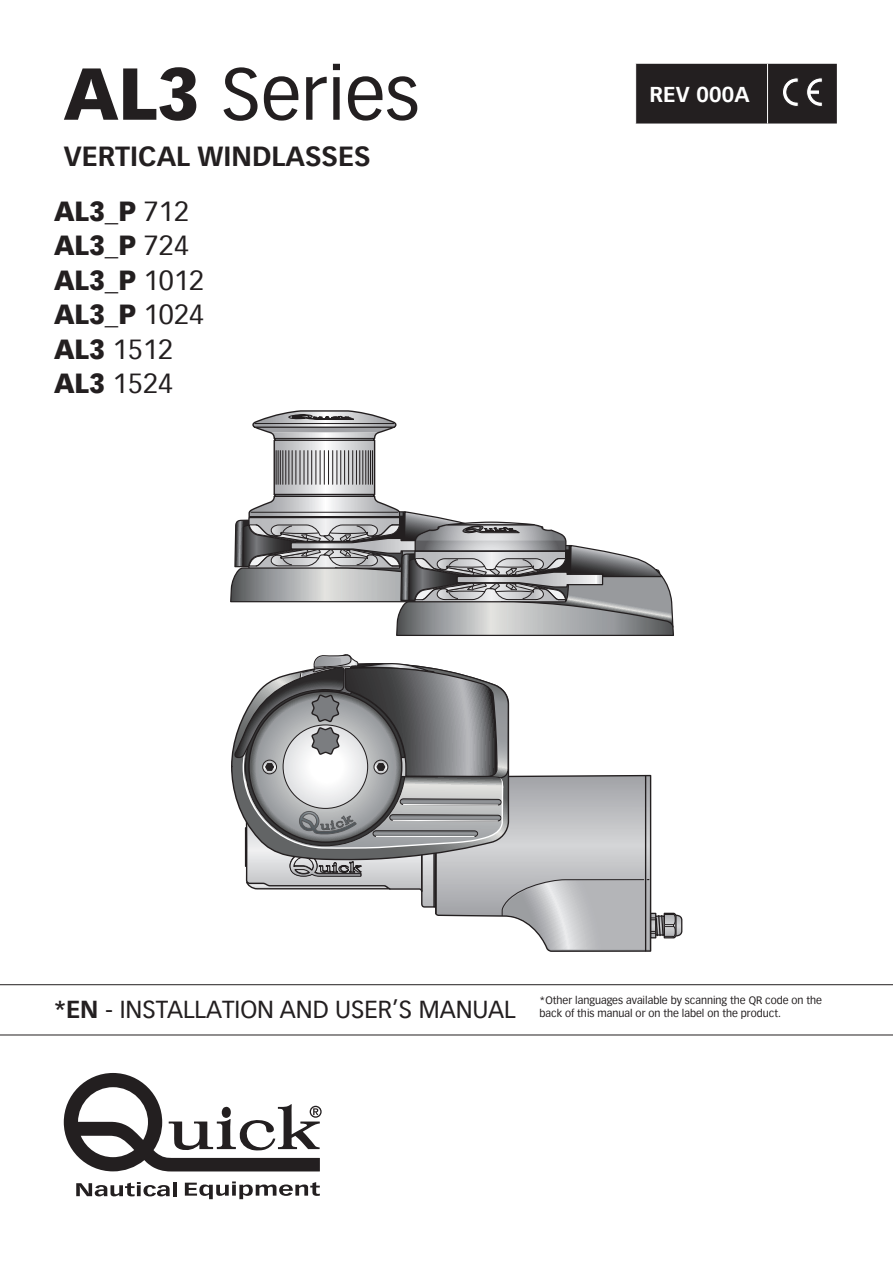
<style>
.page{position:relative;width:893px;height:1263px;background:#fff}
.page>*{position:absolute;margin:0;border:0;box-sizing:border-box;transform-origin:0 0}
.copertina_titolo{font:72px "Vectora Com";color:#231f20}
.TESTO_BLACK{font:900 27px "Vectora Com";color:#231f20}
.capitolo_no_numero{font:700 27px "Vectora Com";color:#231f20}
.TESTO_BLACK-2{font:27px "Vectora Com";color:#231f20}
.capitolo_no_numero-2{font:24px "Vectora Com";color:#231f20}
.PARAGRAFO{font:700 21px "Vectora Com";letter-spacing:.01em;color:#fff}
.annotazioni_imm{font:10.5px/12.6px "Vectora Com";color:#231f20}
.s1{font-weight:900}
.s2{font-weight:400}
.s3{font-weight:700}
</style>
<div class="page">
<svg style="left:636px;top:64px;width:201px;height:60px;background:#2a2627"></svg>
<hr style="left:0;top:984px;width:893px;height:1px;background:#231f20">
<hr style="left:0;top:1034px;width:893px;height:1px;background:#231f20">
<svg style="left:185px;top:1181px;width:135px;height:18px"></svg>
<svg style="left:76px;top:1182px;width:94px;height:14px"></svg>
<hr style="left:173px;top:1182px;width:4px;height:14px;background:#231f20">
<svg style="left:64px;top:1073px;width:258px;height:98px"></svg>
<svg style="left:234px;top:654px;width:449px;height:298px"></svg>
<svg style="left:230px;top:410px;width:444px;height:226px"></svg>
<hr style="left:300px;top:451px;width:1px;height:33px;background:#231f20">
<hr style="left:304px;top:451px;width:1px;height:33px;background:#231f20">
<hr style="left:308px;top:451px;width:1px;height:33px;background:#231f20">
<hr style="left:312px;top:451px;width:1px;height:33px;background:#bbbbbd">
<hr style="left:311px;top:451px;width:1px;height:33px;background:#231f20">
<hr style="left:316px;top:451px;width:1px;height:33px;background:#231f20">
<hr style="left:320px;top:451px;width:1px;height:33px;background:#231f20">
<hr style="left:324px;top:451px;width:1px;height:33px;background:#231f20">
<hr style="left:372px;top:451px;width:1px;height:33px;background:#231f20">
<hr style="left:370px;top:451px;width:1px;height:33px;background:#231f20">
<hr style="left:368px;top:451px;width:1px;height:33px;background:#231f20">
<hr style="left:366px;top:451px;width:1px;height:33px;background:#939294">
<hr style="left:365px;top:451px;width:1px;height:33px;background:#231f20">
<hr style="left:363px;top:451px;width:1px;height:33px;background:#8f8e90">
<hr style="left:362px;top:451px;width:1px;height:33px;background:#231f20">
<hr style="left:360px;top:451px;width:1px;height:33px;background:#9e9d9f">
<hr style="left:359px;top:451px;width:1px;height:33px;background:#231f20">
<hr style="left:356px;top:451px;width:1px;height:33px;background:#231f20">
<hr style="left:353px;top:451px;width:1px;height:33px;background:#a9a9ab">
<hr style="left:352px;top:451px;width:1px;height:33px;background:#231f20">
<hr style="left:349px;top:451px;width:1px;height:33px;background:#c2c3c5">
<hr style="left:348px;top:451px;width:1px;height:33px;background:#231f20">
<hr style="left:344px;top:451px;width:1px;height:33px;background:#231f20">
<hr style="left:340px;top:451px;width:1px;height:33px;background:#231f20">
<hr style="left:337px;top:451px;width:1px;height:33px;background:#231f20">
<hr style="left:332px;top:451px;width:1px;height:33px;background:#231f20">
<hr style="left:328px;top:451px;width:1px;height:33px;background:#231f20">
<p class="copertina_titolo" style="left:64px;top:51px;width:358px"><span class="s1">AL3</span> Series</p>
<p class="capitolo_no_numero" style="left:64px;top:139px;width:308px">VERTICAL WINDLASSES</p>
<p class="TESTO_BLACK" style="left:54px;top:194px;width:136px">AL3_P <span class="s2">712</span></p>
<p class="TESTO_BLACK" style="left:54px;top:229px;width:136px">AL3_P <span class="s2">724</span></p>
<p class="TESTO_BLACK" style="left:54px;top:263px;width:152px">AL3_P <span class="s2">1012</span></p>
<p class="TESTO_BLACK" style="left:54px;top:298px;width:152px">AL3_P <span class="s2">1024</span></p>
<p class="TESTO_BLACK-2" style="left:54px;top:333px;width:121px"><span class="s1">AL3</span> 1512</p>
<p class="TESTO_BLACK-2" style="left:54px;top:367px;width:121px"><span class="s1">AL3</span> 1524</p>
<p class="PARAGRAFO" style="left:649px;top:81px;width:102px">REV 000A</p>
<p class="capitolo_no_numero-2" style="left:54px;top:995px;width:463px"><span class="s3">*EN</span> - INSTALLATION AND USER’S MANUAL</p>
<p class="annotazioni_imm" style="left:540px;top:994px;width:284px">*Other languages available by scanning the QR code on the back of this manual or on the label on the product.</p>
</div>
